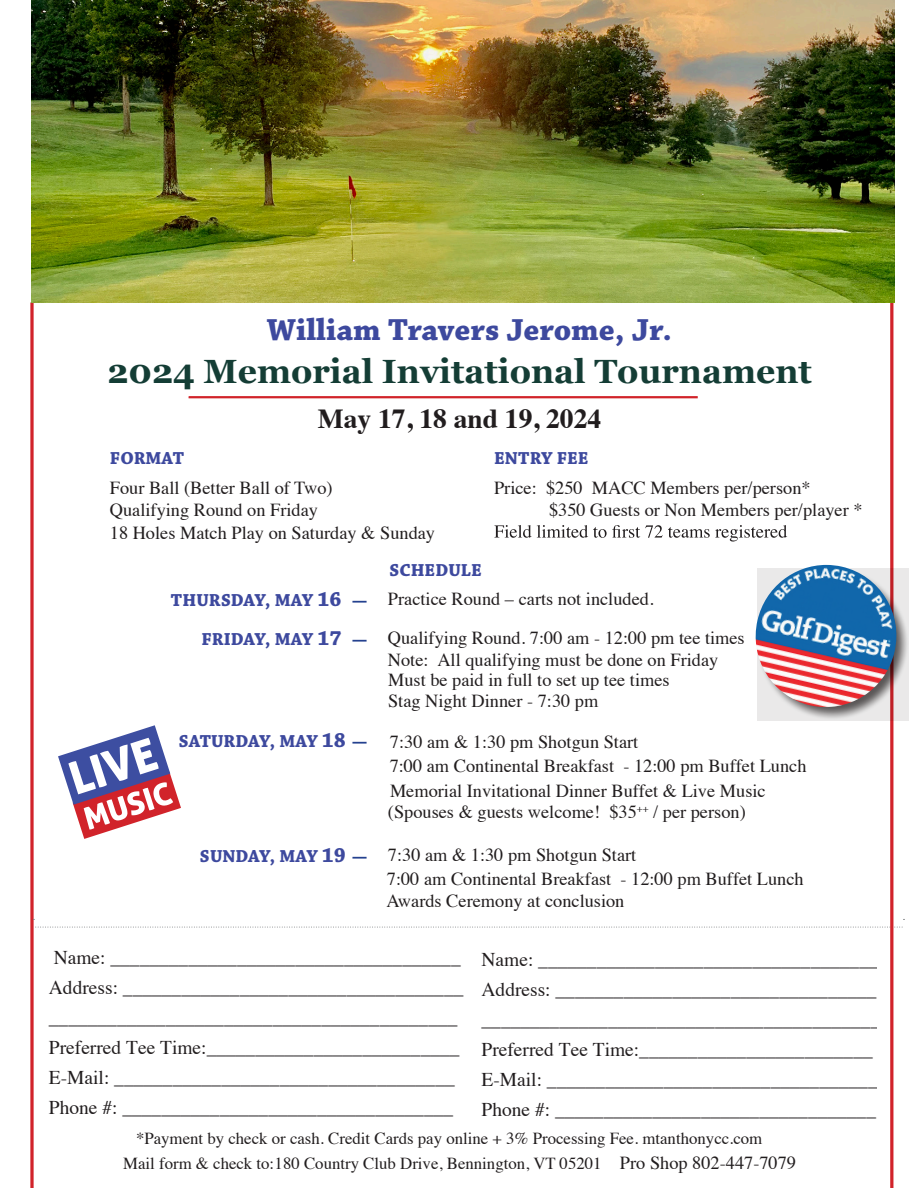
<style>
.page{position:relative;width:918px;height:1188px;background:#fff}
.page>*{position:absolute;margin:0;border:0;box-sizing:border-box;transform-origin:0 0}
.t1{font:700 33.6px "Georgia";color:#143d35}
.t2{font:700 32.1px "Chaparral Pro";color:#3d499e}
.t3{font:700 27.45px "Times";color:#211d1e}
.t4{font:19.5px/30px "Times";color:#211d1e}
.t5{font:18.3px/22.5px "Times";color:#211d1e}
.t6{font:700 18.3px/39.5px "Chaparral Pro";color:#3d499e;text-align:right}
.t7{font:16.8px/25px "Times";color:#211d1e}
.s1{font-size:21.45px}
.s2{font-family:"Times";color:#24418f}
.s3{font-size:18.3px}
</style>
<div class="page">
<hr style="left:31px;top:302px;width:3px;height:886px;background:#d1232a">
<svg style="left:36px;top:927px;width:866px;height:1px"></svg>
<svg style="left:494px;top:525px;width:293px;height:17px"></svg>
<svg style="left:249px;top:302px;width:432px;height:1px"></svg>
<hr style="left:890px;top:302px;width:3px;height:886px;background:#d1232a">
<svg style="left:757px;top:568px;width:151px;height:152px;background:#e3e1e1"></svg>
<img style="left:755px;top:565px;width:148px;height:149px">
<svg style="left:58px;top:725px;width:123px;height:114px"></svg>
<hr style="left:189px;top:396px;width:509px;height:2px;background:#d1232a">
<img style="left:32px;top:0;width:862px;height:302px">
<h2 class="t2" style="left:267px;top:311px;width:407px">William Travers Jerome, Jr.</h2>
<h1 class="t1" style="left:107px;top:346px;width:706px">2024 Memorial Invitational Tournament</h1>
<h3 class="t3" style="left:318px;top:392px;width:285px">May 17, 18 and 19, 2024</h3>
<p class="t6" style="left:110px;top:439px;width:76px">FORMAT</p>
<p class="t5" style="left:110px;top:475px;width:327px">Four Ball (Better Ball of Two)<br>Qualifying Round on Friday<br>18 Holes Match Play on Saturday &amp; Sunday</p>
<p class="t6" style="left:389px;top:551px;width:94px">SCHEDULE</p>
<p class="t6" style="left:494px;top:439px;width:96px">ENTRY FEE</p>
<p class="t5" style="left:549px;top:475px;width:315px;line-height:22px;text-indent:-55px">Price: $250 MACC Members per/person*<br>$350 Guests or Non Members per/player *</p>
<p class="t6" style="left:171px;top:581px;width:200px">THURSDAY, MAY <span class="s1">16</span> <span class="s2">—<br></span>FRIDAY, MAY <span class="s1">17</span> <span class="s2">—</span></p>
<p class="t6" style="left:179px;top:722px;width:192px">SATURDAY, MAY <span class="s1">18</span> <span class="s2">—</span></p>
<p class="t6" style="left:200px;top:837px;width:170px">SUNDAY, MAY <span class="s1">19</span> <span class="s2">—</span></p>
<p class="t5" style="left:388px;top:577px;width:358px;line-height:39.5px">Practice Round – carts not included.<br>Qualifying Round. 7:00 am - 12:00 pm tee times</p>
<p class="t5" style="left:388px;top:648px;width:332px;line-height:20.5px">Note: All qualifying must be done on Friday<br>Must be paid in full to set up tee times<br>Stag Night Dinner - 7:30 pm</p>
<p class="t5" style="left:390px;top:729px;width:418px;line-height:24.2px">7:30 am &amp; 1:30 pm Shotgun Start<br>7:00 am Continental Breakfast - 12:00 pm Buffet Lunch</p>
<p class="t5" style="left:388px;top:778px;width:379px;line-height:21.9px">Memorial Invitational Dinner Buffet &amp; Live Music (Spouses &amp; guests welcome! $35<sup>++</sup> / per person)</p>
<p class="t5" style="left:388px;top:842px;width:250px">7:30 am &amp; 1:30 pm Shotgun Start</p>
<p class="t5" style="left:386px;top:888px;width:240px">Awards Ceremony at conclusion</p>
<p class="t5" style="left:387px;top:866px;width:418px">7:00 am Continental Breakfast - 12:00 pm Buffet Lunch</p>
<p class="t4" style="left:49px;top:941px;width:416px">Name: ____________________________________ Address: ___________________________________ __________________________________________ Preferred Tee Time:__________________________ E-Mail: ___________________________________ Phone #: __________________________________</p>
<p class="t4" style="left:482px;top:943px;width:408px">Name: ____________________________________ Address: _________________________________ _________________________________________ Preferred Tee Time:________________________ E-Mail: __________________________________ Phone #: _________________________________</p>
<p class="t7" style="left:123px;top:1124px;width:674px;text-indent:13px">*Payment by check or cash. Credit Cards pay online + 3% Processing Fee. mtanthonycc.com<br>Mail form &amp; check to:180 Country Club Drive, Bennington, VT 05201 <span class="s3">Pro Shop 802-447-7079</span></p>
</div>
